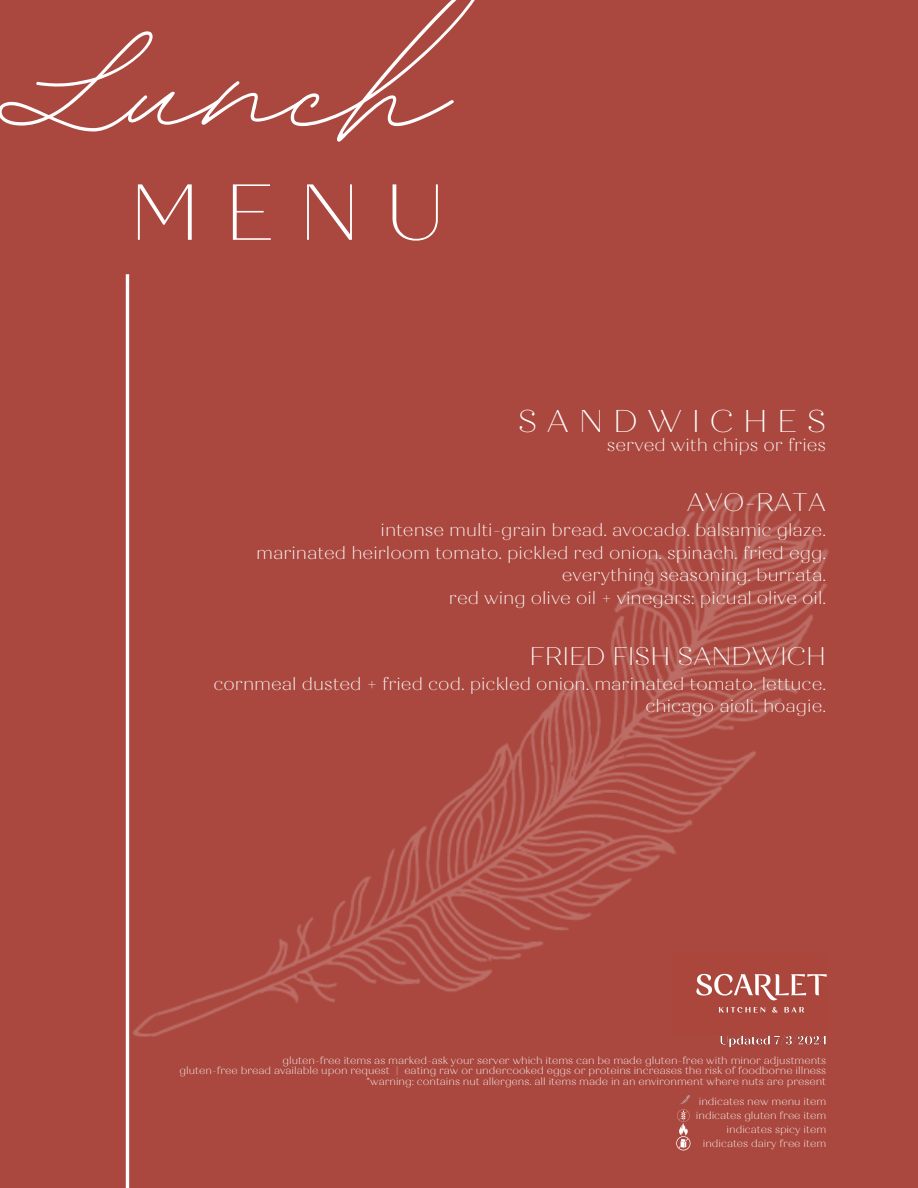
<style>
.page{position:relative;width:918px;height:1188px;background:#aa483f}
.page>*{position:absolute;margin:0;border:0;box-sizing:border-box;transform-origin:0 0}
.t1{font:282px "BD Script";color:#fff}
.t2{font:100 79.2px "Quiche Display";color:#fff}
.t3{font:100 31.5px "Quiche Display";letter-spacing:.3em;color:#fff}
.t4{font:100 25.5px "Quiche Display";color:#fff}
.t5{font:100 18px/22.5px "Quiche Display";color:#fff;text-align:right}
.t6{font:100 10.5px "Quiche Display";color:#fff}
</style>
<div class="page">
<hr style="left:126px;top:274px;width:3px;height:914px;background:#fff">
<img style="left:125px;top:327px;width:704px;height:861px">
<img style="left:675px;top:1092px;width:17px;height:17px">
<img style="left:672px;top:952px;width:154px;height:82px">
<svg style="left:676px;top:1109px;width:15px;height:41px"></svg>
<img style="left:718px;top:1034px;width:111px;height:17px">
<p class="t1" style="left:0;top:-97px;width:447px">Lunch</p>
<h1 class="t2" style="left:129px;top:165px;width:318px">MENU</h1>
<h2 class="t3" style="left:518px;top:403px;width:310px">SANDWICHES</h2>
<h3 class="t5" style="left:607px;top:434px;width:221px">served with chips or fries</h3>
<h3 class="t4" style="left:687px;top:487px;width:141px">AVO-RATA</h3>
<h3 class="t5" style="left:256px;top:519px;width:571px">intense multi-grain bread. avocado. balsamic glaze.<br>marinated heirloom tomato. pickled red onion. spinach. fried egg. everything seasoning. burrata.<br>red wing olive oil + vinegars: picual olive oil.</h3>
<h3 class="t4" style="left:530px;top:641px;width:298px">FRIED FISH SANDWICH</h3>
<h3 class="t5" style="left:213px;top:673px;width:614px">cornmeal dusted + fried cod. pickled onion. marinated tomato. lettuce. chicago aioli. hoagie.</h3>
<p class="t6" style="left:283px;top:1054px;width:545px">gluten-free items as marked-ask your server which items can be made gluten-free with minor adjustments</p>
<p class="t6" style="left:180px;top:1065px;width:648px">gluten-free bread available upon request | eating raw or undercooked eggs or proteins increases the risk of foodborne illness</p>
<p class="t6" style="left:367px;top:1075px;width:461px">*warning: contains nut allergens. all items made in an environment where nuts are present</p>
<p class="t6" style="left:699px;top:1095px;width:129px">indicates new menu item</p>
<p class="t6" style="left:696px;top:1109px;width:132px">indicates gluten free item</p>
<p class="t6" style="left:727px;top:1123px;width:101px">indicates spicy item</p>
<p class="t6" style="left:703px;top:1137px;width:125px">indicates dairy free item</p>
</div>
